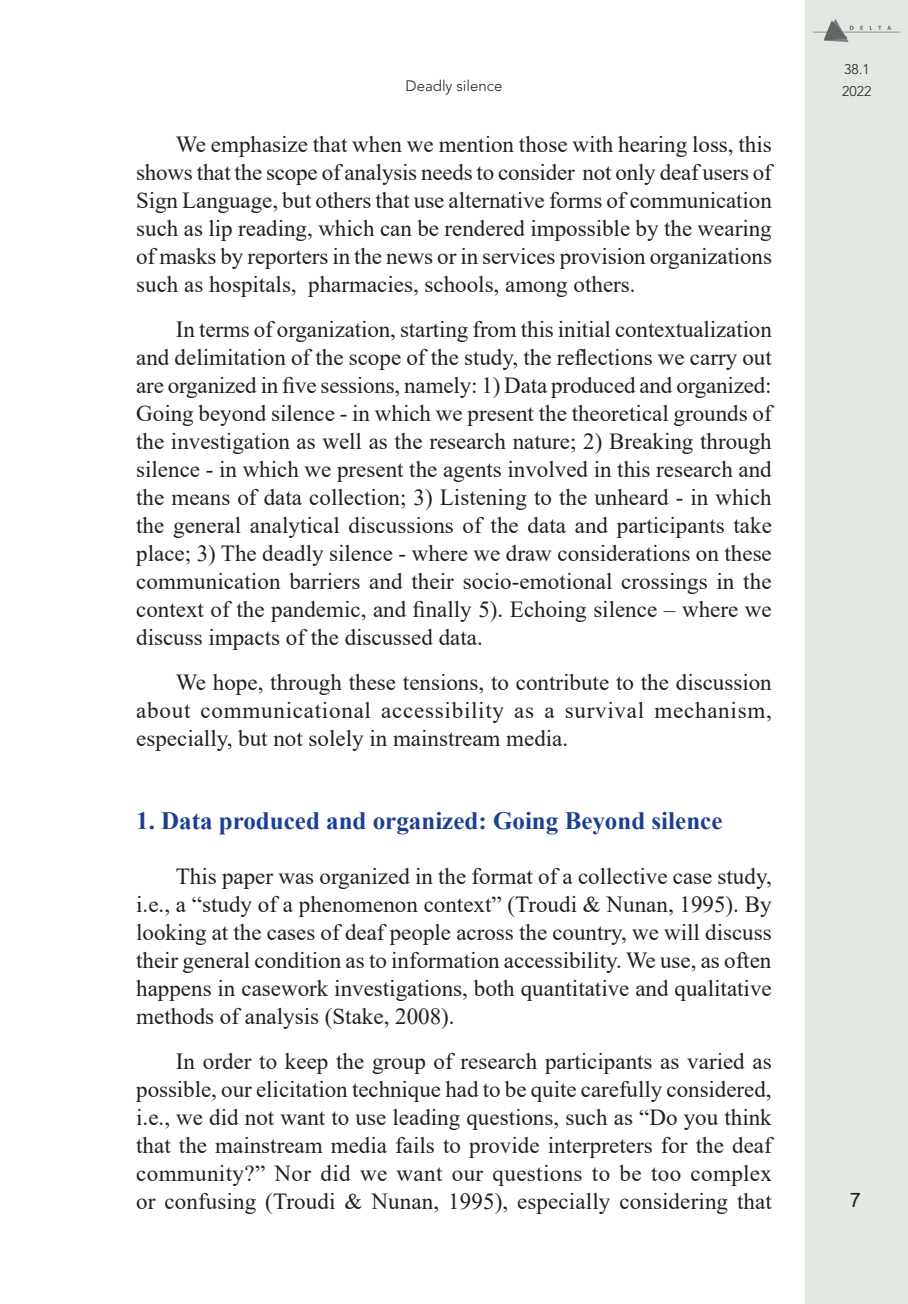
<style>
.page{position:relative;width:908px;height:1304px;background:#fff}
.page>*{position:absolute;margin:0;border:0;box-sizing:border-box;transform-origin:0 0}
.t1{font:700 25px "Times New Roman";color:#1b3f94}
.t2{font:23px/28px "Times New Roman";color:#231f20;text-align:justify}
.t3{font:20px "Arial";color:#231f20}
.t4{font:300 15px "Avenir";color:#231f20}
.t5{font:300 14px/22px "Avenir";color:#231f20}
</style>
<div class="page">
<div style="left:804px;top:0;width:102px;height:1304px;background:#e1e9e2"></div>
<img style="left:813px;top:19px;width:88px;height:23px">
<p class="t4" style="left:405px;top:77px;width:98px">Deadly silence</p>
<p class="t2" style="left:136px;top:130px;width:637px;text-indent:40px">We emphasize that when we mention those with hearing loss, this shows that the scope of analysis needs to consider not only deaf users of Sign Language, but others that use alternative forms of communication such as lip reading, which can be rendered impossible by the wearing of masks by reporters in the news or in services provision organizations such as hospitals, pharmacies, schools, among others.</p>
<p class="t2" style="left:136px;top:315px;width:637px;text-indent:40px">In terms of organization, starting from this initial contextualization and delimitation of the scope of the study, the reflections we carry out are organized in five sessions, namely: 1) Data produced and organized:<br>Going beyond silence - in which we present the theoretical grounds of the investigation as well as the research nature; 2) Breaking through silence - in which we present the agents involved in this research and the means of data collection; 3) Listening to the unheard - in which the general analytical discussions of the data and participants take place; 3) The deadly silence - where we draw considerations on these communication barriers and their socio-emotional crossings in the context of the pandemic, and finally 5). Echoing silence – where we discuss impacts of the discussed data.</p>
<p class="t2" style="left:136px;top:667px;width:637px;text-indent:40px">We hope, through these tensions, to contribute to the discussion about communicational accessibility as a survival mechanism, especially, but not solely in mainstream media.</p>
<p class="t1" style="left:136px;top:803px;width:587px">1. Data produced and organized: Going Beyond silence</p>
<p class="t2" style="left:136px;top:862px;width:636px;text-indent:40px">This paper was organized in the format of a collective case study, i.e., a “study of a phenomenon context” (Troudi &amp; Nunan, 1995). By looking at the cases of deaf people across the country, we will discuss their general condition as to information accessibility. We use, as often happens in casework investigations, both quantitative and qualitative methods of analysis (Stake, 2008).</p>
<p class="t2" style="left:136px;top:1047px;width:637px;text-indent:40px">In order to keep the group of research participants as varied as possible, our elicitation technique had to be quite carefully considered, i.e., we did not want to use leading questions, such as “Do you think that the mainstream media fails to provide interpreters for the deaf community?” Nor did we want our questions to be too complex or confusing (Troudi &amp; Nunan, 1995), especially considering that</p>
<p class="t5" style="left:841px;top:58px;width:31px">38.1<br>2022</p>
<p class="t3" style="left:849px;top:1186px;width:13px">7</p>
</div>
